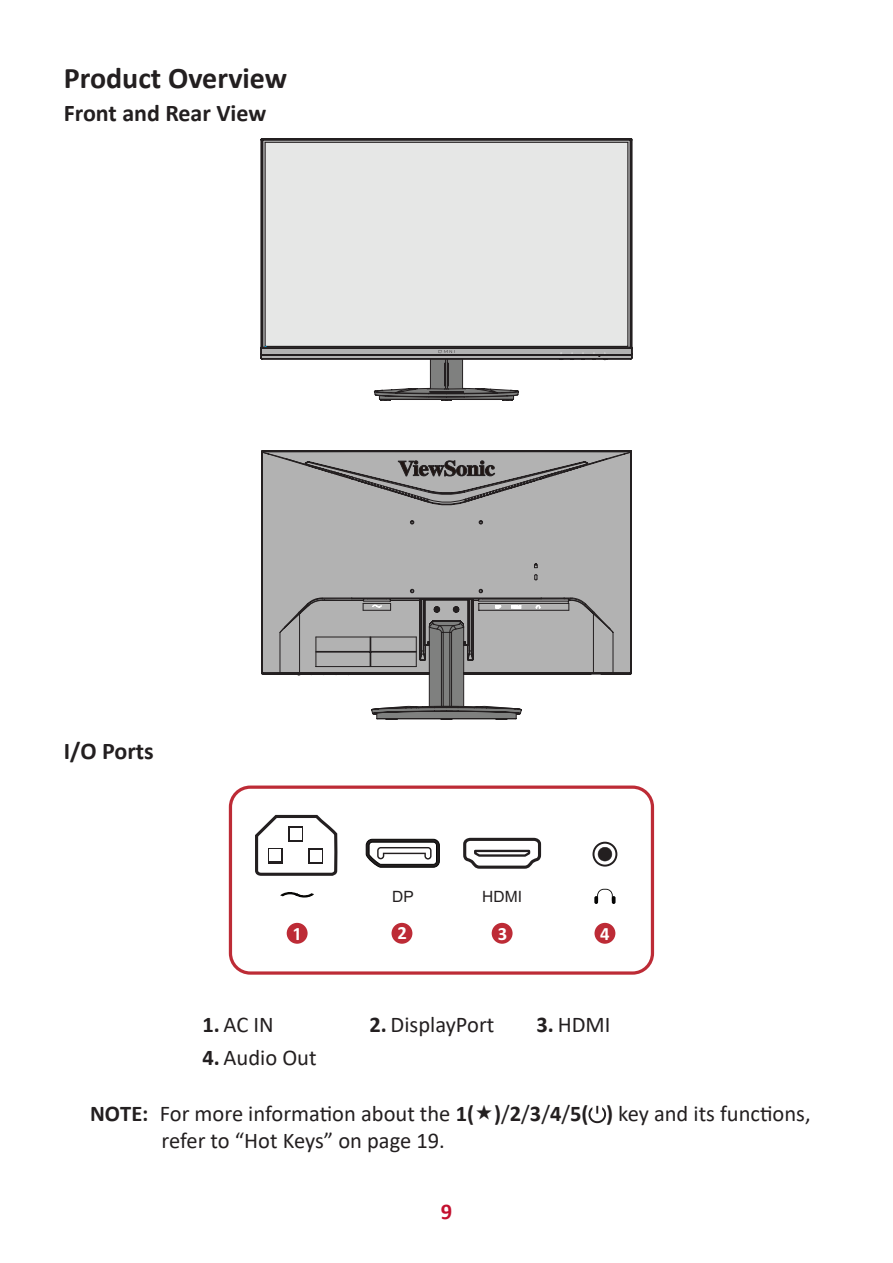
<style>
.page{position:relative;width:893px;height:1263px;background:#fff}
.page>*{position:absolute;margin:0;border:0;box-sizing:border-box;transform-origin:0 0}
.t1{font:700 30px "Calibri";color:#231f20}
.t2{font:700 24px "Calibri";color:#231f20}
.t3{font:22.5px/27px "Calibri";color:#231f20}
.t4{font:700 22.5px "Calibri";color:#c3102f}
.t5{font:700 18.6px "Calibri";color:#fff}
.t6{font:15.6px "Arial";color:#231f20}
.s1{font-weight:700}
</style>
<div class="page">
<svg style="left:261px;top:138px;width:371px;height:254px;background:#dadbda"></svg>
<svg style="left:374px;top:359px;width:145px;height:42px"></svg>
<svg style="left:603px;top:352px;width:3px;height:8px"></svg>
<svg style="left:581px;top:352px;width:3px;height:8px"></svg>
<svg style="left:592px;top:352px;width:3px;height:8px"></svg>
<svg style="left:571px;top:352px;width:3px;height:8px"></svg>
<svg style="left:560px;top:352px;width:3px;height:8px"></svg>
<svg style="left:262px;top:621px;width:370px;height:99px"></svg>
<svg style="left:262px;top:451px;width:369px;height:222px;background:#9e9e9e"></svg>
<svg style="left:299px;top:461px;width:295px;height:153px;background:#a5a5a5"></svg>
<hr style="left:402px;top:450px;width:99px;height:1px;background:#231f20">
<div style="left:229px;top:785px;width:425px;height:190px;border:3px solid #bd2b36;border-radius:20px"></div>
<div style="left:492px;top:923px;width:21px;height:21px;background:#bd2b36;border-radius:50%"></div>
<svg style="left:594px;top:889px;width:21px;height:15px"></svg>
<svg style="left:592px;top:842px;width:25px;height:24px"></svg>
<div style="left:594px;top:923px;width:21px;height:21px;background:#bd2b36;border-radius:50%"></div>
<svg style="left:366px;top:839px;width:74px;height:28px"></svg>
<div style="left:392px;top:923px;width:20px;height:21px;background:#bd2b36;border-radius:50%"></div>
<div style="left:287px;top:923px;width:21px;height:21px;background:#bd2b36;border-radius:50%"></div>
<svg style="left:255px;top:814px;width:83px;height:62px"></svg>
<svg style="left:268px;top:848px;width:15px;height:15px"></svg>
<svg style="left:308px;top:848px;width:15px;height:15px"></svg>
<svg style="left:288px;top:826px;width:15px;height:15px"></svg>
<div style="left:270px;top:850px;width:11px;height:11px;background:#fff"></div>
<div style="left:310px;top:850px;width:12px;height:11px;background:#fff"></div>
<div style="left:290px;top:828px;width:11px;height:11px;background:#fff"></div>
<svg style="left:463px;top:837px;width:79px;height:32px"></svg>
<svg style="left:280px;top:892px;width:34px;height:6px"></svg>
<svg style="left:588px;top:1106px;width:18px;height:17px"></svg>
<h1 class="t1" style="left:64px;top:57px;width:225px">Product Overview</h1>
<p class="t2" style="left:64px;top:96px;width:204px">Front and Rear View</p>
<p class="t2" style="left:64px;top:734px;width:92px">I/O Ports</p>
<p class="t6" style="left:392px;top:886px;width:23px">DP</p>
<p class="t5" style="left:398px;top:919px;width:11px">2</p>
<p class="t6" style="left:482px;top:886px;width:41px">HDMI</p>
<p class="t5" style="left:498px;top:920px;width:11px">3</p>
<p class="t5" style="left:600px;top:920px;width:11px">4</p>
<p class="t3" style="left:202px;top:1010px;width:73px"><span class="s1">1.</span> AC IN</p>
<p class="t3" style="left:369px;top:1010px;width:127px"><span class="s1">2.</span> DisplayPort</p>
<p class="t3" style="left:536px;top:1010px;width:76px"><span class="s1">3.</span> HDMI</p>
<p class="t3" style="left:202px;top:1043px;width:116px"><span class="s1">4.</span> Audio Out</p>
<p class="t3" style="left:162px;top:1099px;width:651px;text-indent:-71px"><span class="s1">NOTE:</span> For more information about the <span class="s1">1( )</span>/<span class="s1">2</span>/<span class="s1">3</span>/<span class="s1">4</span>/<span class="s1">5( )</span> key and its functions, refer to “Hot Keys” on page 19.</p>
<p class="t4" style="left:441px;top:1196px;width:13px">9</p>
</div>
